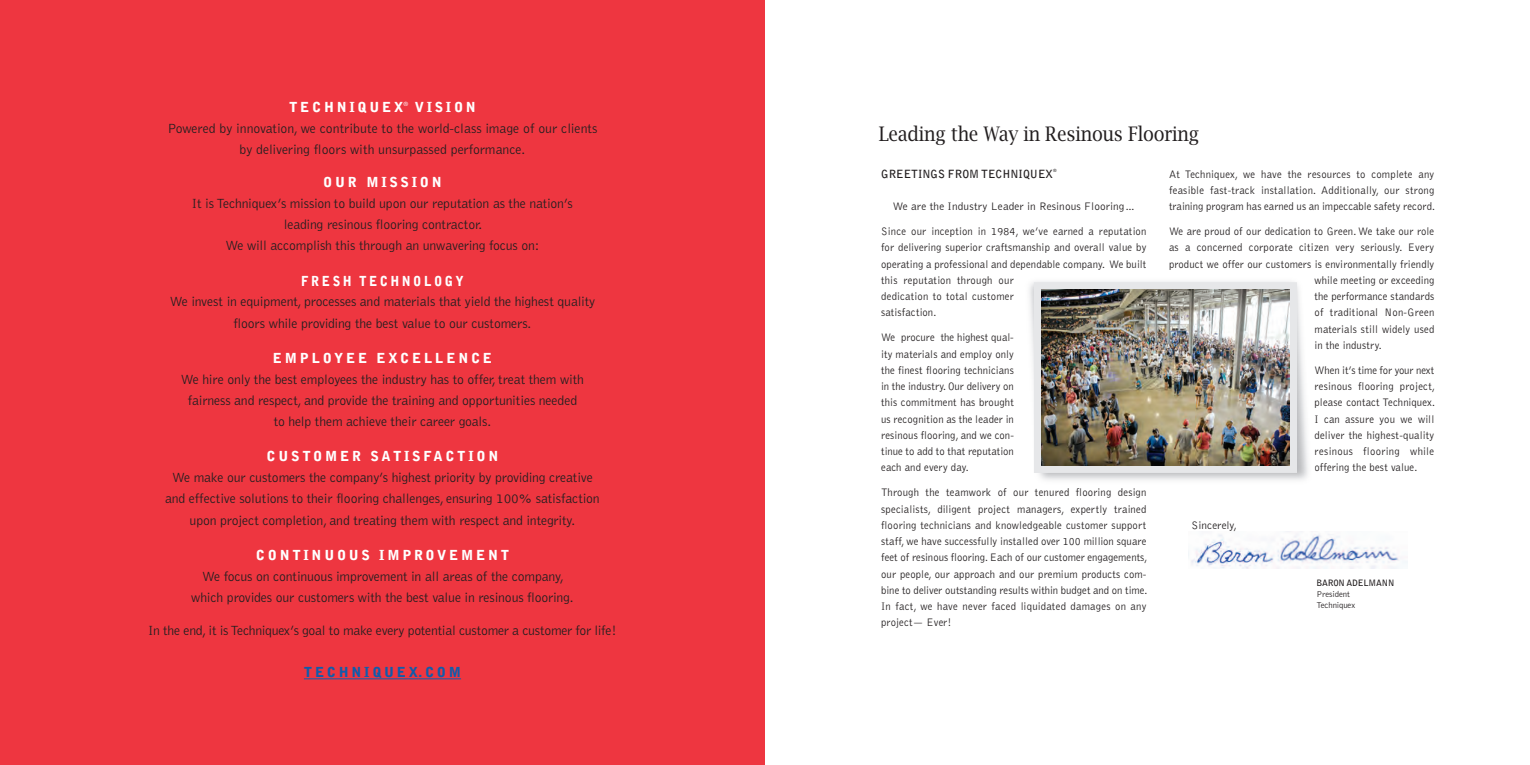
<style>
.page{position:relative;width:1530px;height:765px;background:#fff}
.page>*{position:absolute;margin:0;border:0;box-sizing:border-box;transform-origin:0 0}
.t1{font:20px "Lucida Bright";letter-spacing:-.01em;color:#231f20;scale:.9 1}
.t2{font:300 13.75px/21.2px "Bell Gothic";letter-spacing:-.01em;color:#231f20;text-align:center}
.t3{font:900 13.75px "Bell Gothic";letter-spacing:.2em;color:#fff}
.t4{font:900 13.75px "Bell Gothic";letter-spacing:.2em;color:#fff;scale:.9 1}
.t5{font:900 13.75px "Bell Gothic";letter-spacing:.2em;color:#105cab}
.t6{font:300 11.25px/16.2px "Bell Gothic";letter-spacing:.01em;color:#231f20;text-align:justify;scale:.95 1}
.t7{font:300 11.25px "Bell Gothic";letter-spacing:.01em;color:#231f20}
.t8{font:700 11.25px "Bell Gothic";color:#231f20}
.t9{font:300 8.75px/11.2px "Bell Gothic";letter-spacing:-.01em;color:#231f20}
.t10{font:700 8.75px "Bell Gothic";letter-spacing:-.02em;color:#231f20}
.t11{font:700 6px "Bell Gothic";color:#fff}
.t12{font:700 4.5px "Bell Gothic";color:#231f20}
</style>
<div class="page">
<img style="left:1188px;top:534px;width:220px;height:35px">
<div style="left:0;top:0;width:765px;height:765px;background:#ee3640"></div>
<hr style="left:304px;top:679px;width:105px;height:1px;background:#105cab">
<hr style="left:418px;top:679px;width:43px;height:1px;background:#105cab">
<img style="left:1029px;top:281px;width:279px;height:199px">
<div style="left:1034px;top:282px;width:263px;height:191px;border:8px solid #e6e7e9"></div>
<img style="left:1041px;top:290px;width:248px;height:175px">
<p class="t3" style="left:289px;top:102px;width:116px">TECHNIQUEX</p>
<p class="t11" style="left:404px;top:101px;width:6px">®</p>
<p class="t3" style="left:415px;top:102px;width:63px">VISION</p>
<p class="t2" style="left:168px;top:119px;width:431px">Powered by innovation, we contribute to the world-class image of our clients by delivering floors with unsurpassed performance.</p>
<p class="t3" style="left:323px;top:177px;width:120px">OUR MISSION</p>
<p class="t2" style="left:192px;top:194px;width:383px">It is Techniquex’s mission to build upon our reputation as the nation’s leading resinous flooring contractor.<br>We will accomplish this through an unwavering focus on:</p>
<p class="t4" style="left:301px;top:276px;width:182px">FRESH TECHNOLOGY</p>
<p class="t2" style="left:170px;top:292px;width:427px">We invest in equipment, processes and materials that yield the highest quality floors while providing the best value to our customers.</p>
<p class="t3" style="left:273px;top:353px;width:221px">EMPLOYEE EXCELLENCE</p>
<p class="t2" style="left:181px;top:369px;width:405px">We hire only the best employees the industry has to offer, treat them with fairness and respect, and provide the training and opportunities needed to help them achieve their career goals.</p>
<p class="t3" style="left:267px;top:451px;width:233px">CUSTOMER SATISFACTION</p>
<p class="t2" style="left:165px;top:468px;width:436px">We make our customers the company’s highest priority by providing creative and effective solutions to their flooring challenges, ensuring 100% satisfaction upon project completion, and treating them with respect and integrity.</p>
<p class="t3" style="left:256px;top:550px;width:255px">CONTINUOUS IMPROVEMENT</p>
<p class="t2" style="left:191px;top:566px;width:384px">We focus on continuous improvement in all areas of the company, which provides our customers with the best value in resinous flooring.</p>
<p class="t2" style="left:148px;top:620px;width:470px">In the end, it is Techniquex’s goal to make every potential customer a customer for life!</p>
<p class="t5" style="left:304px;top:667px;width:159px">TECHNIQUEX.COM</p>
<h1 class="t1" style="left:879px;top:123px;width:358px">Leading the Way in Resinous Flooring</h1>
<p class="t8" style="left:881px;top:169px;width:173px">GREETINGS FROM TECHNIQUEX</p>
<p class="t12" style="left:1053px;top:168px;width:5px">®</p>
<p class="t7" style="left:893px;top:202px;width:244px">We are the Industry Leader in Resinous Flooring…</p>
<p class="t6" style="left:881px;top:224px;width:281px;text-align:left">Since our inception in 1984, we’ve earned a reputation for delivering superior craftsmanship and overall value by operating a professional and dependable company. We built this reputation through our<br>dedication to total customer<br>satisfaction.</p>
<p class="t6" style="left:881px;top:330px;width:141px">We procure the highest qual&shy;ity materials and employ only the finest flooring technicians in the industry. Our delivery on this commitment has brought us recognition as the leader in resinous flooring, and we con&shy;tinue to add to that reputation each and every day.</p>
<p class="t6" style="left:881px;top:485px;width:282px">Through the teamwork of our tenured flooring design specialists, diligent project managers, expertly trained flooring technicians and knowledgeable customer support staff, we have successfully installed over 100 million square feet of resinous flooring. Each of our customer engagements, our people, our approach and our premium products com&shy;bine to deliver outstanding results within budget and on time.<br>In fact, we have never faced liquidated damages on any project— Ever!</p>
<p class="t6" style="left:1169px;top:166px;width:282px">At Techniquex, we have the resources to complete any feasible fast-track installation. Additionally, our strong training program has earned us an impeccable safety record.</p>
<p class="t6" style="left:1169px;top:224px;width:281px">We are proud of our dedication to Green. We take our role</p>
<p class="t6" style="left:1169px;top:240px;width:281px">as a concerned corporate citizen very seriously. Every</p>
<p class="t6" style="left:1169px;top:256px;width:281px">product we offer our customers is environmentally friendly</p>
<p class="t6" style="left:1315px;top:273px;width:128px">while meeting or exceeding</p>
<p class="t6" style="left:1315px;top:289px;width:128px">the performance standards</p>
<p class="t6" style="left:1315px;top:305px;width:128px">of traditional Non-Green</p>
<p class="t6" style="left:1315px;top:321px;width:128px">materials still widely used</p>
<p class="t6" style="left:1315px;top:338px;width:72px">in the industry.</p>
<p class="t6" style="left:1315px;top:363px;width:129px">When it’s time for your next resinous flooring project, please contact Techniquex.<br>I can assure you we will deliver the highest-quality resinous flooring while offering the best value.</p>
<p class="t7" style="left:1192px;top:521px;width:47px">Sincerely,</p>
<p class="t10" style="left:1316px;top:579px;width:79px">BARON ADELMANN</p>
<p class="t9" style="left:1316px;top:589px;width:40px">President<br>Techniquex</p>
</div>
